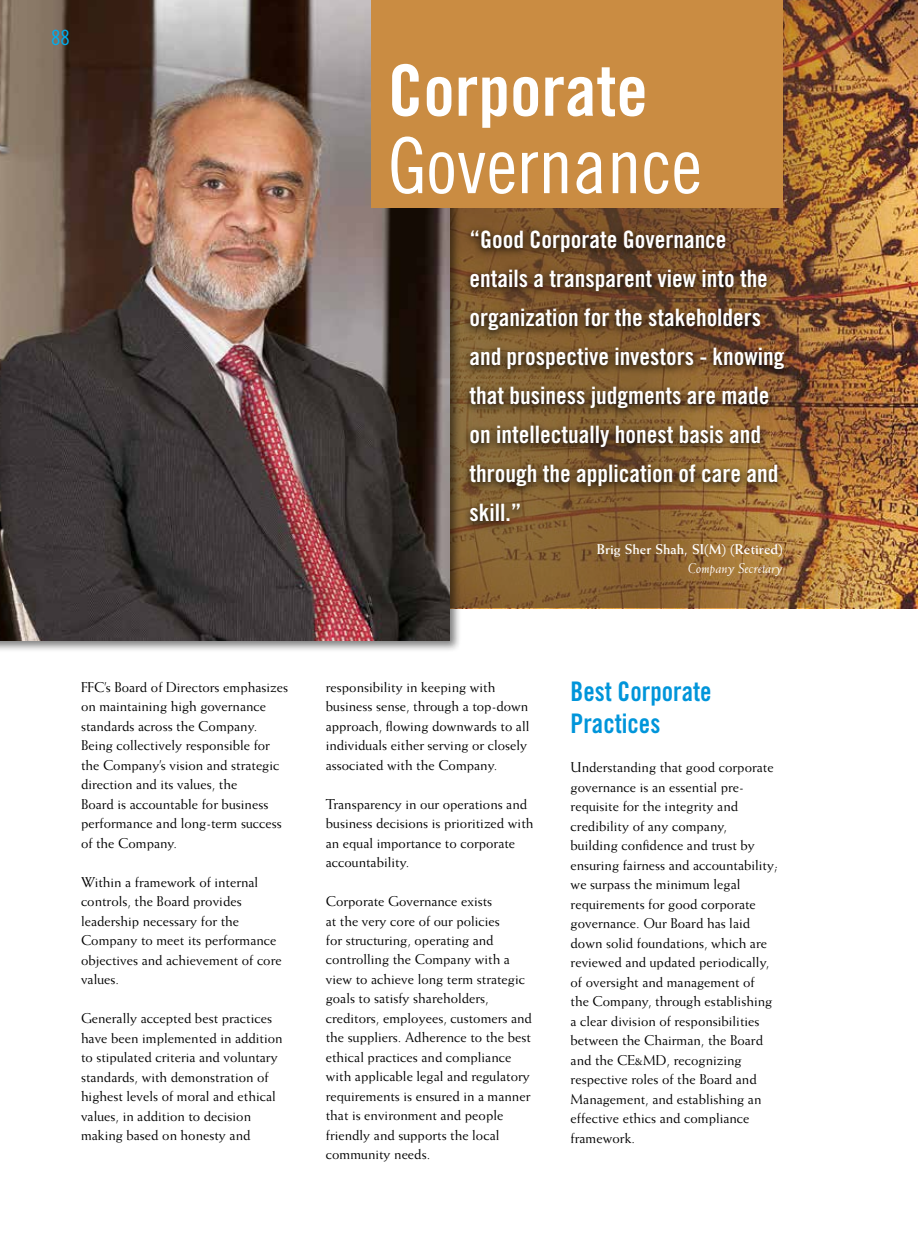
<style>
.page{position:relative;width:918px;height:1242px;background:#fff}
.page>*{position:absolute;margin:0;border:0;box-sizing:border-box;transform-origin:0 0}
.t1{font:77.4px "Trade Gothic Cond Eighteen";color:#fff}
.t2{font:70.95px "Trade Gothic Bold Cond Twenty";color:#fff}
.t3{font:27px/32.4px "Trade Gothic Bold Cond Twenty";color:#0095da;scale:.95 1}
.t4{font:24px/39px "Trade Gothic Bold Cond Twenty";color:#fff}
.t5{font:21px "Trade Gothic Cond Eighteen";color:#00aeef}
.t6{font:14.25px/19.5px "Weiss";color:#000}
.t7{font:700 14.25px "Weiss";color:#fff}
.t8{font:italic 14.25px "Weiss";color:#fff}
</style>
<div class="page">
<img style="left:462px;top:0;width:456px;height:608px">
<div style="left:0;top:0;width:462px;height:653px;background:#000;opacity:.5"></div>
<img style="left:0;top:0;width:449px;height:640px">
<div style="left:371px;top:0;width:412px;height:208px;background:#ca8c42"></div>
<svg style="left:462px;top:225px;width:330px;height:307px;background:#714f29"></svg>
<h3 class="t5" style="left:51px;top:25px;width:20px">88</h3>
<h2 class="t2" style="left:388px;top:47px;width:261px">Corporate</h2>
<h1 class="t1" style="left:388px;top:120px;width:315px">Governance</h1>
<p class="t4" style="left:470px;top:220px;width:317px">“Good Corporate Governance entails a transparent view into the organization for the stakeholders and prospective investors - knowing that business judgments are made on intellectually honest basis and through the application of care and skill.”</p>
<p class="t7" style="left:597px;top:541px;width:188px">Brig Sher Shah, SI(M) (Retired)</p>
<p class="t8" style="left:688px;top:560px;width:97px">Company Secretary</p>
<p class="t6" style="left:81px;top:677px;width:209px">FFC’s Board of Directors emphasizes on maintaining high governance standards across the Company.<br>Being collectively responsible for the Company’s vision and strategic direction and its values, the<br>Board is accountable for business performance and long-term success of the Company.</p>
<p class="t6" style="left:81px;top:872px;width:202px">Within a framework of internal controls, the Board provides leadership necessary for the<br>Company to meet its performance objectives and achievement of core values.</p>
<p class="t6" style="left:81px;top:1008px;width:203px">Generally accepted best practices have been implemented in addition to stipulated criteria and voluntary standards, with demonstration of highest levels of moral and ethical values, in addition to decision making based on honesty and</p>
<p class="t6" style="left:326px;top:677px;width:205px">responsibility in keeping with business sense, through a top-down approach, flowing downwards to all individuals either serving or closely associated with the Company.</p>
<p class="t6" style="left:326px;top:794px;width:209px">Transparency in our operations and business decisions is prioritized with an equal importance to corporate accountability.</p>
<p class="t6" style="left:326px;top:891px;width:208px">Corporate Governance exists<br>at the very core of our policies<br>for structuring, operating and controlling the Company with a view to achieve long term strategic goals to satisfy shareholders, creditors, employees, customers and the suppliers. Adherence to the best ethical practices and compliance with applicable legal and regulatory requirements is ensured in a manner that is environment and people friendly and supports the local community needs.</p>
<h3 class="t3" style="left:571px;top:675px;width:150px">Best Corporate<br>Practices</h3>
<p class="t6" style="left:571px;top:758px;width:209px">Understanding that good corporate governance is an essential pre&shy;requisite for the integrity and credibility of any company, building confidence and trust by ensuring fairness and accountability; we surpass the minimum legal requirements for good corporate governance. Our Board has laid down solid foundations, which are reviewed and updated periodically, of oversight and management of<br>the Company, through establishing a clear division of responsibilities between the Chairman, the Board and the CE&amp;MD, recognizing respective roles of the Board and<br>Management, and establishing an effective ethics and compliance framework.</p>
</div>
